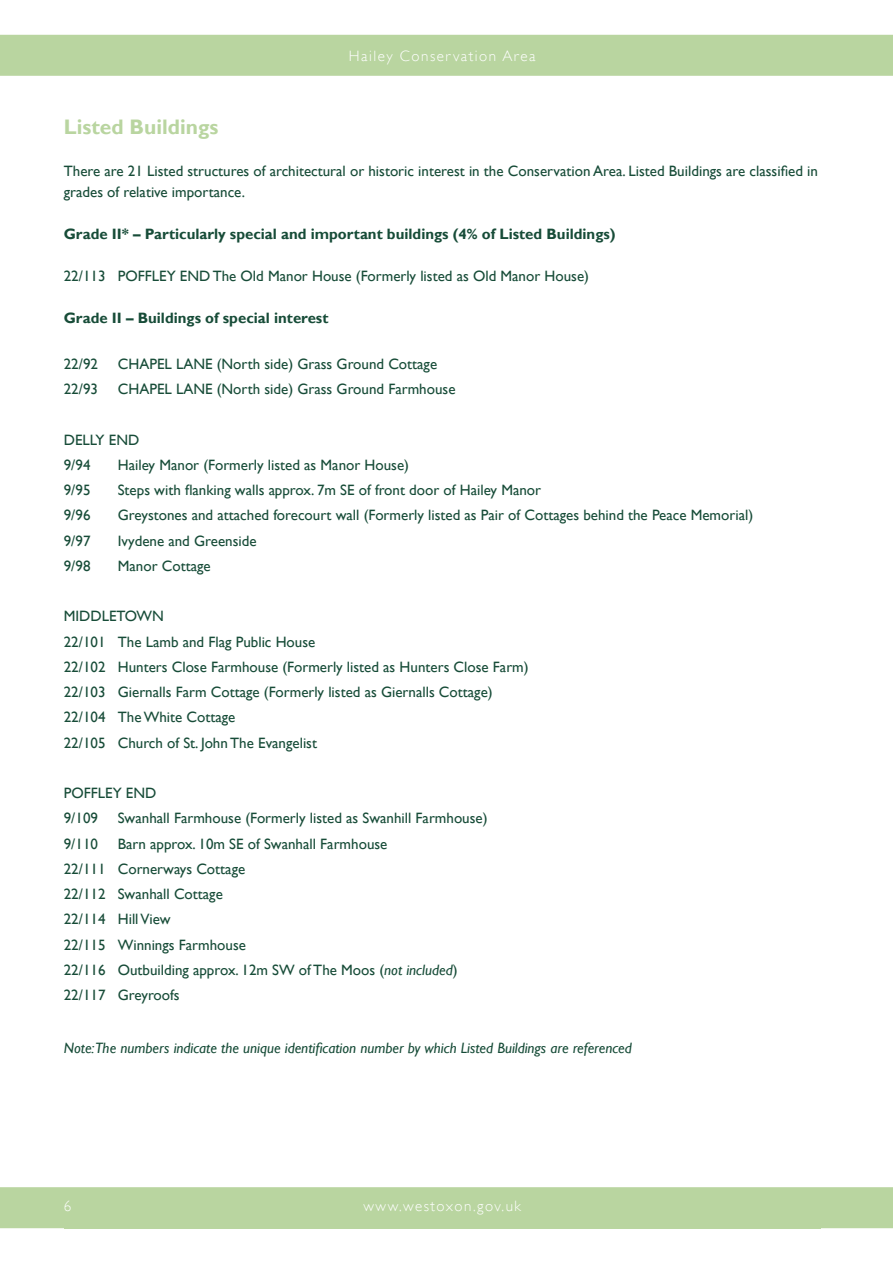
<style>
.page{position:relative;width:893px;height:1263px;background:#fff}
.page>*{position:absolute;margin:0;border:0;box-sizing:border-box;transform-origin:0 0}
.t1{font:700 21px "Gill Sans";color:#b9d5a0}
.t2{font:15px/21px "Gill Sans";color:#174c38}
.t3{font:700 15px "Gill Sans";color:#174c38}
.t4{font:italic 15px "Gill Sans";color:#174c38}
.t5{font:300 15px "Gill Sans";letter-spacing:.1em;color:#fff}
.s1{font-style:italic}
</style>
<div class="page">
<div style="left:0;top:34px;width:893px;height:42px;background:#b9d5a0"></div>
<div style="left:0;top:1187px;width:893px;height:42px;background:#b9d5a0"></div>
<p class="t5" style="left:349px;top:47px;width:188px">Hailey Conservation Area</p>
<p class="t1" style="left:64px;top:114px;width:156px">Listed Buildings</p>
<p class="t2" style="left:64px;top:160px;width:756px">There are 21 Listed structures of architectural or historic interest in the Conservation Area. Listed Buildings are classified in grades of relative importance.</p>
<p class="t3" style="left:64px;top:225px;width:553px">Grade II* – Particularly special and important buildings (4% of Listed Buildings)</p>
<p class="t2" style="left:64px;top:265px;width:527px">22/113 POFFLEY END The Old Manor House (Formerly listed as Old Manor House)</p>
<p class="t3" style="left:64px;top:309px;width:266px">Grade II – Buildings of special interest</p>
<p class="t2" style="left:64px;top:353px;width:36px">22/92</p>
<p class="t2" style="left:118px;top:353px;width:321px">CHAPEL LANE (North side) Grass Ground Cottage</p>
<p class="t2" style="left:64px;top:378px;width:36px">22/93</p>
<p class="t2" style="left:118px;top:378px;width:339px">CHAPEL LANE (North side) Grass Ground Farmhouse</p>
<p class="t2" style="left:64px;top:429px;width:77px">DELLY END</p>
<p class="t2" style="left:64px;top:454px;width:28px">9/94</p>
<p class="t2" style="left:118px;top:454px;width:293px">Hailey Manor (Formerly listed as Manor House)</p>
<p class="t2" style="left:64px;top:479px;width:28px">9/95</p>
<p class="t2" style="left:118px;top:479px;width:425px">Steps with flanking walls approx. 7m SE of front door of Hailey Manor</p>
<p class="t2" style="left:64px;top:505px;width:28px">9/96</p>
<p class="t2" style="left:118px;top:505px;width:637px">Greystones and attached forecourt wall (Formerly listed as Pair of Cottages behind the Peace Memorial)</p>
<p class="t2" style="left:64px;top:530px;width:28px">9/97</p>
<p class="t2" style="left:118px;top:530px;width:140px">Ivydene and Greenside</p>
<p class="t2" style="left:64px;top:555px;width:28px">9/98</p>
<p class="t2" style="left:118px;top:555px;width:94px">Manor Cottage</p>
<p class="t2" style="left:64px;top:606px;width:101px">MIDDLETOWN</p>
<p class="t2" style="left:64px;top:631px;width:253px">22/101 The Lamb and Flag Public House</p>
<p class="t2" style="left:64px;top:656px;width:466px">22/102 Hunters Close Farmhouse (Formerly listed as Hunters Close Farm)</p>
<p class="t2" style="left:64px;top:681px;width:430px">22/103 Giernalls Farm Cottage (Formerly listed as Giernalls Cottage)</p>
<p class="t2" style="left:64px;top:707px;width:173px">22/104 The White Cottage</p>
<p class="t2" style="left:64px;top:732px;width:255px">22/105 Church of St. John The Evangelist</p>
<p class="t2" style="left:64px;top:782px;width:94px">POFFLEY END</p>
<p class="t2" style="left:64px;top:808px;width:36px">9/109</p>
<p class="t2" style="left:118px;top:808px;width:371px">Swanhall Farmhouse (Formerly listed as Swanhill Farmhouse)</p>
<p class="t2" style="left:64px;top:833px;width:36px">9/110</p>
<p class="t2" style="left:118px;top:833px;width:271px">Barn approx. 10m SE of Swanhall Farmhouse</p>
<p class="t2" style="left:64px;top:858px;width:183px">22/111 Cornerways Cottage</p>
<p class="t2" style="left:64px;top:883px;width:161px">22/112 Swanhall Cottage</p>
<p class="t2" style="left:64px;top:909px;width:108px">22/114 Hill View</p>
<p class="t2" style="left:64px;top:934px;width:184px">22/115 Winnings Farmhouse</p>
<p class="t2" style="left:64px;top:959px;width:395px">22/116 Outbuilding approx. 12m SW of The Moos (<span class="s1">not included</span>)</p>
<p class="t2" style="left:64px;top:984px;width:117px">22/117 Greyroofs</p>
<p class="t4" style="left:64px;top:1039px;width:570px">Note:The numbers indicate the unique identification number by which Listed Buildings are referenced</p>
<p class="t5" style="left:64px;top:1197px;width:9px">6</p>
<p class="t5" style="left:363px;top:1197px;width:159px">www.westoxon.gov.uk</p>
</div>
